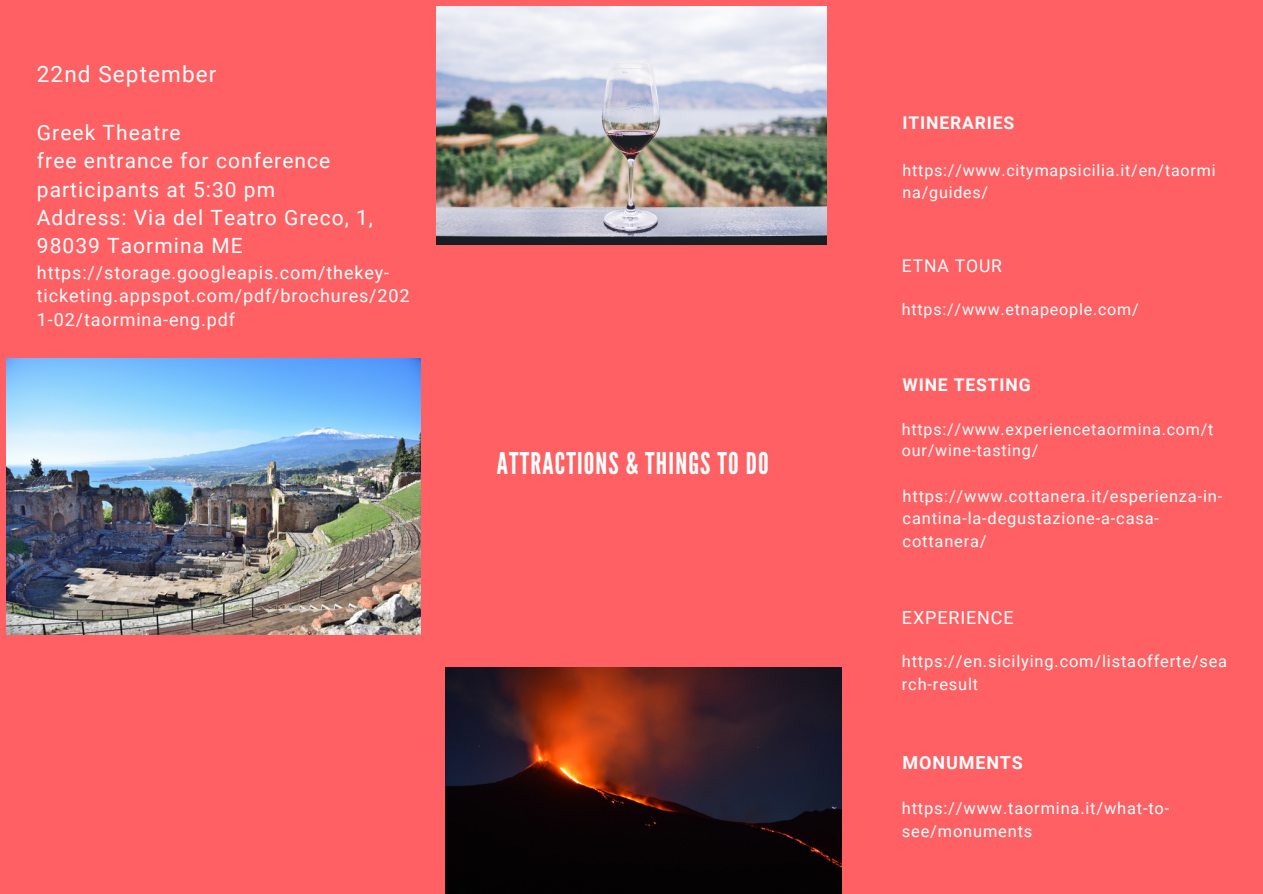
<style>
.page{position:relative;width:1263px;height:894px;background:#fff}
.page>*{position:absolute;margin:0;border:0;box-sizing:border-box;transform-origin:0 0}
.t1{font:29.85px "League Gothic";letter-spacing:.04em;color:#fff}
.t2{font:22.5px "Roboto";letter-spacing:.05em;color:#fff}
.t3{font:21px/28px "Roboto";letter-spacing:.05em;color:#fff}
.t4{font:18px/23.5px "Roboto";letter-spacing:.05em;color:#fff}
.t5{font:700 18px "Roboto";letter-spacing:.05em;color:#fff}
.t6{font:700 17.55px "Roboto";letter-spacing:.05em;color:#fff}
.t7{font:17.55px "Roboto";letter-spacing:.05em;color:#fff}
.t8{font:16.5px/22.5px "Roboto";letter-spacing:.05em;color:#fff}
.t9{font:16.05px/21.3px "Roboto";letter-spacing:.05em;color:#fff}
</style>
<div class="page">
<div style="left:0;top:0;width:1263px;height:893px;background:#ff6063"></div>
<img style="left:6px;top:358px;width:414px;height:276px">
<img style="left:436px;top:6px;width:391px;height:239px">
<img style="left:445px;top:667px;width:396px;height:226px">
<h2 class="t2" style="left:37px;top:61px;width:181px">22nd September</h2>
<p class="t3" style="left:37px;top:119px;width:338px">Greek Theatre<br>free entrance for conference participants at 5:30 pm<br>Address: Via del Teatro Greco, 1,<br>98039 Taormina ME</p>
<p class="t4" style="left:37px;top:261px;width:374px">https://storage.googleapis.com/thekey&shy;ticketing.appspot.com/pdf/brochures/202<br>1-02/taormina-eng.pdf</p>
<h1 class="t1" style="left:497px;top:446px;width:273px">ATTRACTIONS &amp; THINGS TO DO</h1>
<p class="t6" style="left:903px;top:113px;width:113px">ITINERARIES</p>
<p class="t9" style="left:903px;top:160px;width:314px">https://www.citymapsicilia.it/en/taormi na/guides/</p>
<p class="t7" style="left:902px;top:255px;width:102px">ETNA TOUR</p>
<p class="t9" style="left:902px;top:298px;width:238px">https://www.etnapeople.com/</p>
<p class="t6" style="left:903px;top:374px;width:130px">WINE TESTING</p>
<p class="t9" style="left:902px;top:418px;width:313px">https://www.experiencetaormina.com/t our/wine-tasting/</p>
<p class="t8" style="left:903px;top:484px;width:321px">https://www.cottanera.it/esperienza-in&shy;cantina-la-degustazione-a-casa&shy;cottanera/</p>
<p class="t4" style="left:902px;top:605px;width:113px">EXPERIENCE</p>
<p class="t8" style="left:902px;top:650px;width:327px">https://en.sicilying.com/listaofferte/sea rch-result</p>
<p class="t5" style="left:903px;top:752px;width:122px">MONUMENTS</p>
<p class="t8" style="left:902px;top:797px;width:269px">https://www.taormina.it/what-to&shy;see/monuments</p>
</div>
